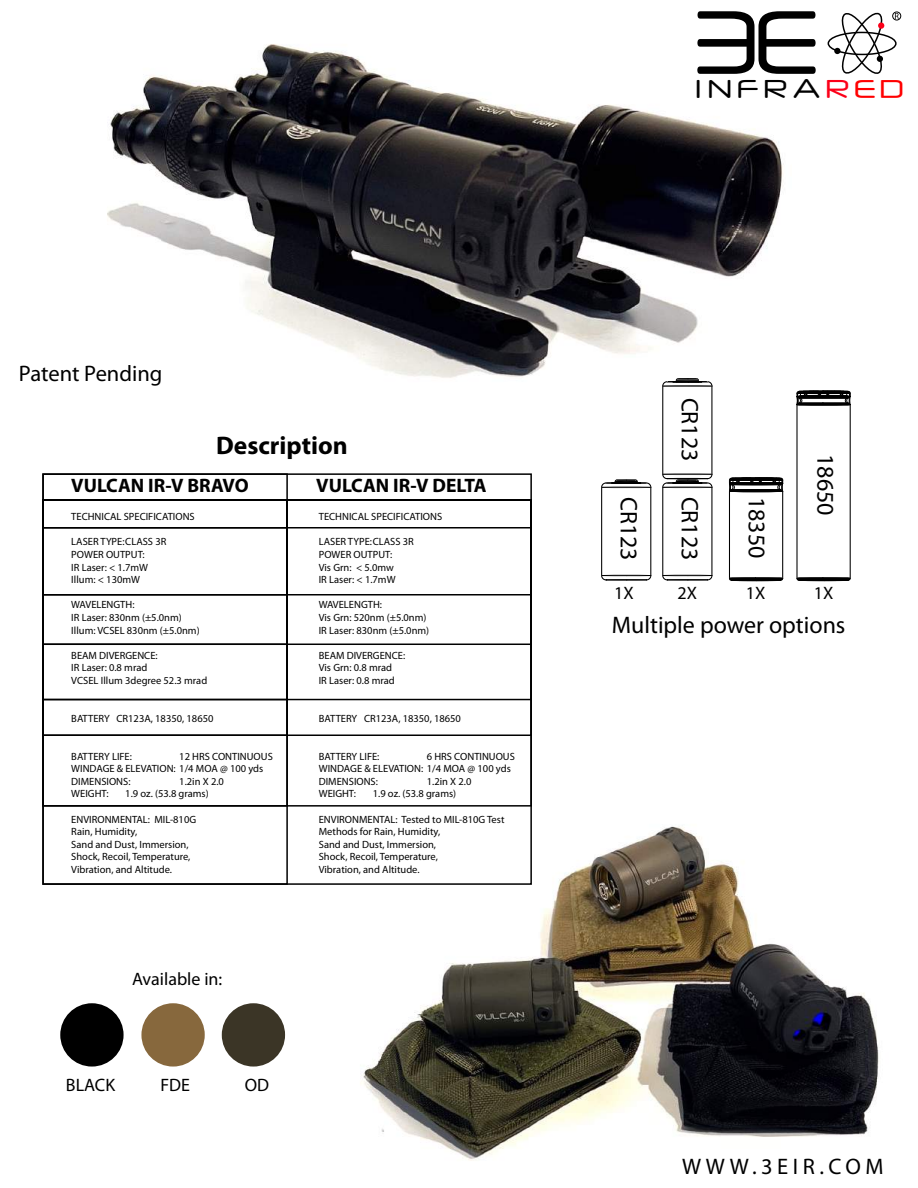
<style>
.page{position:relative;width:918px;height:1188px;background:#fff}
.page>*{position:absolute;margin:0;border:0;box-sizing:border-box;transform-origin:0 0}
.t1{font:34.35px "LUMEN";letter-spacing:.075em;color:#000}
.t2{font:700 25.5px "Myriad Pro";color:#000}
.t3{font:24px "Myriad Pro";color:#000}
.t4{font:22.5px "Myriad Pro";color:#000}
.t5{font:22.5px "Myriad Pro";letter-spacing:.2em;color:#000}
.t6{font:700 19.5px "Myriad Pro";color:#000}
.t7{font:18px "Myriad Pro";color:#000}
.t8{font:10.5px/12.6px "Myriad Pro";color:#000}
.s1{color:#fc0019}
.s2{color:#ff0001}
</style>
<div class="page">
<img style="left:107px;top:44px;width:677px;height:357px">
<img style="left:363px;top:826px;width:516px;height:335px">
<svg style="left:697px;top:11px;width:119px;height:63px"></svg>
<div style="left:828px;top:32px;width:69px;height:23px;border:2px solid #000;border-radius:50%"></div>
<div style="left:834px;top:48px;width:7px;height:6px;background:#000;border-radius:50%"></div>
<svg style="left:838px;top:12px;width:48px;height:62px"></svg>
<svg style="left:895px;top:14px;width:4px;height:4px"></svg>
<div style="left:892px;top:12px;width:9px;height:8px;border:1px solid #000;border-radius:50%"></div>
<hr style="left:850px;top:405px;width:1px;height:173px;background:#000">
<hr style="left:796px;top:405px;width:2px;height:173px;background:#000">
<hr style="left:782px;top:491px;width:1px;height:87px;background:#000">
<hr style="left:729px;top:491px;width:1px;height:87px;background:#000">
<hr style="left:650px;top:487px;width:1px;height:89px;background:#000">
<hr style="left:601px;top:487px;width:1px;height:89px;background:#000">
<hr style="left:711px;top:487px;width:1px;height:89px;background:#000">
<hr style="left:662px;top:487px;width:1px;height:89px;background:#000">
<hr style="left:711px;top:386px;width:1px;height:88px;background:#000">
<hr style="left:662px;top:386px;width:1px;height:88px;background:#000">
<svg style="left:796px;top:390px;width:55px;height:23px"></svg>
<svg style="left:796px;top:575px;width:55px;height:7px"></svg>
<svg style="left:728px;top:477px;width:56px;height:23px"></svg>
<svg style="left:728px;top:575px;width:56px;height:7px"></svg>
<svg style="left:601px;top:574px;width:51px;height:7px"></svg>
<svg style="left:601px;top:479px;width:51px;height:10px"></svg>
<svg style="left:662px;top:574px;width:51px;height:7px"></svg>
<svg style="left:662px;top:473px;width:51px;height:16px"></svg>
<svg style="left:662px;top:377px;width:51px;height:10px"></svg>
<div style="left:42px;top:473px;width:490px;height:28px;border:2px solid #000"></div>
<div style="left:42px;top:473px;width:246px;height:28px;border:2px solid #000"></div>
<div style="left:42px;top:499px;width:490px;height:30px;border:2px solid #000"></div>
<div style="left:42px;top:499px;width:246px;height:30px;border:2px solid #000"></div>
<div style="left:42px;top:499px;width:246px;height:97px;border:2px solid #000"></div>
<div style="left:42px;top:499px;width:246px;height:146px;border:2px solid #000"></div>
<div style="left:42px;top:499px;width:246px;height:308px;border:2px solid #000"></div>
<div style="left:60px;top:1003px;width:64px;height:64px;background:#000;border-radius:32px"></div>
<div style="left:222px;top:1003px;width:63px;height:64px;background:#3b3526;border-radius:32px"></div>
<div style="left:141px;top:1003px;width:64px;height:64px;background:#87683d;border-radius:32px"></div>
<h1 class="t1" style="left:693px;top:70px;width:212px">INFRA<span class="s1">R</span><span class="s2">ED</span></h1>
<h3 class="t4" style="left:19px;top:360px;width:145px">Patent Pending</h3>
<h2 class="t2" style="left:216px;top:429px;width:133px">Description</h2>
<h3 class="t6" style="left:71px;top:473px;width:179px">VULCAN IR-V BRAVO</h3>
<h3 class="t6" style="left:316px;top:473px;width:172px">VULCAN IR-V DELTA</h3>
<p class="t8" style="left:71px;top:510px;width:125px">TECHNICAL SPECIFICATIONS</p>
<p class="t8" style="left:71px;top:535px;width:97px">LASER TYPE: CLASS 3R<br>POWER OUTPUT:<br>IR Laser: &lt; 1.7mW<br>Illum: &lt; 130mW</p>
<p class="t8" style="left:71px;top:598px;width:130px">WAVELENGTH:<br>IR Laser: 830nm (±5.0nm)<br>Illum: VCSEL 830nm (±5.0nm)</p>
<p class="t8" style="left:71px;top:649px;width:137px">BEAM DIVERGENCE:<br>IR Laser: 0.8 mrad<br>VCSEL Illum 3degree 52.3 mrad</p>
<p class="t8" style="left:71px;top:712px;width:144px">BATTERY CR123A, 18350, 18650</p>
<p class="t8" style="left:71px;top:750px;width:62px">BATTERY LIFE:</p>
<p class="t8" style="left:319px;top:510px;width:125px">TECHNICAL SPECIFICATIONS</p>
<p class="t8" style="left:319px;top:535px;width:97px">LASER TYPE: CLASS 3R<br>POWER OUTPUT:<br>Vis Grn: &lt; 5.0mw<br>IR Laser: &lt; 1.7mW</p>
<p class="t8" style="left:319px;top:598px;width:112px">WAVELENGTH:<br>Vis Grn: 520nm (±5.0nm)<br>IR Laser: 830nm (±5.0nm)</p>
<p class="t8" style="left:319px;top:649px;width:88px">BEAM DIVERGENCE:<br>Vis Grn: 0.8 mrad<br>IR Laser: 0.8 mrad</p>
<p class="t8" style="left:319px;top:712px;width:144px">BATTERY CR123A, 18350, 18650</p>
<p class="t8" style="left:319px;top:750px;width:62px">BATTERY LIFE:</p>
<p class="t8" style="left:71px;top:750px;width:203px;text-indent:108px">12 HRS CONTINUOUS<br>WINDAGE &amp; ELEVATION: 1/4 MOA @ 100 yds<br>DIMENSIONS:</p>
<p class="t8" style="left:319px;top:750px;width:198px;text-indent:108px">6 HRS CONTINUOUS<br>WINDAGE &amp; ELEVATION: 1/4 MOA @ 100 yds<br>DIMENSIONS:</p>
<p class="t8" style="left:179px;top:775px;width:46px">1.2in X 2.0</p>
<p class="t8" style="left:427px;top:775px;width:46px">1.2in X 2.0</p>
<p class="t8" style="left:71px;top:787px;width:39px">WEIGHT:</p>
<p class="t8" style="left:125px;top:787px;width:85px">1.9 oz. (53.8 grams)</p>
<p class="t8" style="left:71px;top:813px;width:126px">ENVIRONMENTAL: MIL-810G<br>Rain, Humidity,<br>Sand and Dust, Immersion,<br>Shock, Recoil, Temperature,<br>Vibration, and Altitude.</p>
<h3 class="t7" style="left:132px;top:968px;width:92px">Available in:</h3>
<h3 class="t7" style="left:66px;top:1074px;width:51px">BLACK</h3>
<h3 class="t7" style="left:160px;top:1074px;width:31px">FDE</h3>
<h3 class="t7" style="left:245px;top:1074px;width:26px">OD</h3>
<p class="t8" style="left:319px;top:787px;width:39px">WEIGHT:</p>
<p class="t8" style="left:373px;top:787px;width:85px">1.9 oz. (53.8 grams)</p>
<p class="t8" style="left:319px;top:813px;width:187px">ENVIRONMENTAL: Tested to MIL-810G Test<br>Methods for Rain, Humidity,<br>Sand and Dust, Immersion,<br>Shock, Recoil, Temperature,<br>Vibration, and Altitude.</p>
<h3 class="t3" style="left:644px;top:497px;width:65px;rotate:90deg">CR123</h3>
<h3 class="t3" style="left:705px;top:398px;width:65px;rotate:90deg">CR123</h3>
<h3 class="t3" style="left:705px;top:497px;width:65px;rotate:90deg">CR123</h3>
<h3 class="t3" style="left:772px;top:497px;width:63px;rotate:90deg">18350</h3>
<h3 class="t3" style="left:840px;top:454px;width:63px;rotate:90deg">18650</h3>
<h3 class="t7" style="left:614px;top:582px;width:21px">1X</h3>
<h3 class="t7" style="left:678px;top:582px;width:21px">2X</h3>
<h3 class="t7" style="left:746px;top:582px;width:21px">1X</h3>
<h3 class="t7" style="left:814px;top:582px;width:21px">1X</h3>
<h3 class="t3" style="left:612px;top:610px;width:235px">Multiple power options</h3>
<h3 class="t5" style="left:682px;top:1152px;width:203px">WWW.3EIR.COM</h3>
</div>
